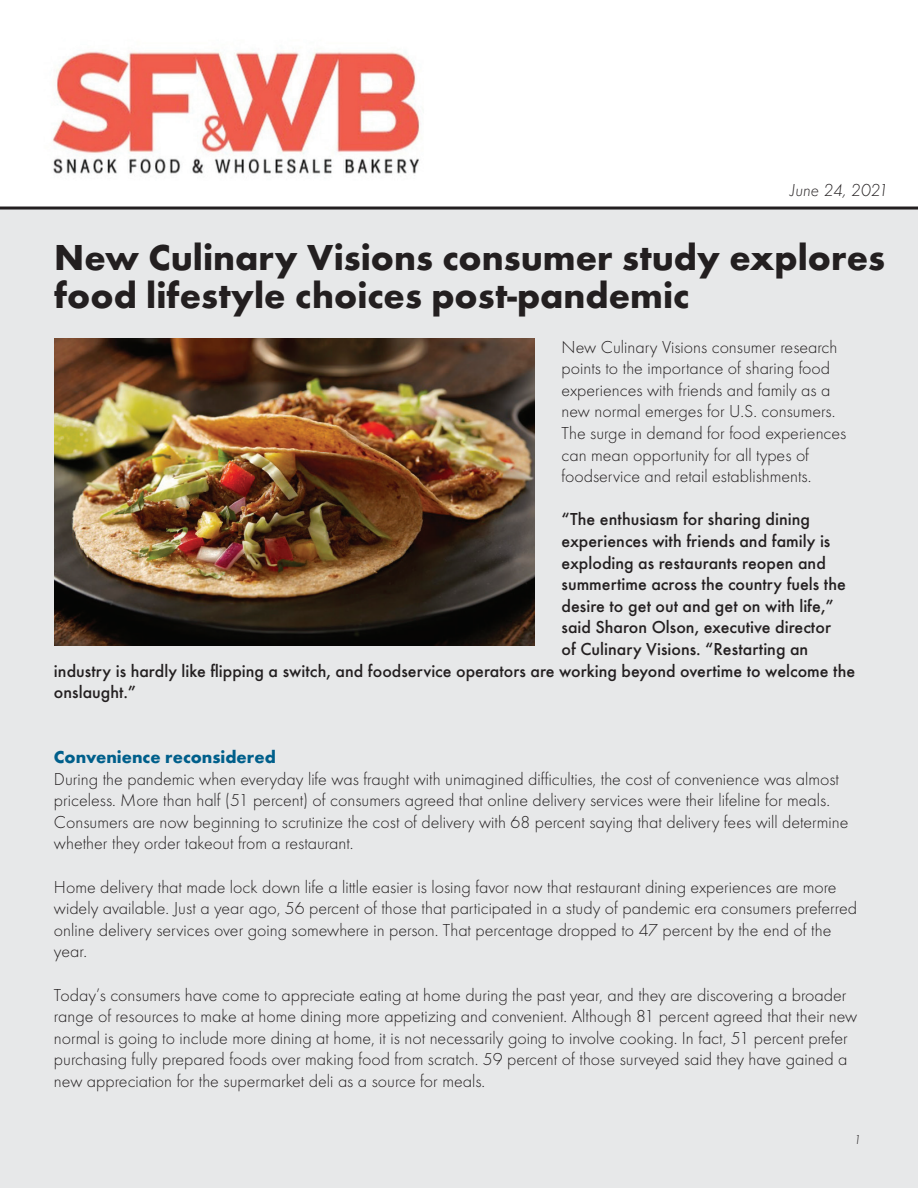
<style>
.page{position:relative;width:918px;height:1188px;background:#fff}
.page>*{position:absolute;margin:0;border:0;box-sizing:border-box;transform-origin:0 0}
.t1{font:700 37.5px/37.5px "Futura T";color:#231f20}
.t2{font:300 18px/21.6px "Futura T";color:#231f20}
.t3{font:500 18px "Futura T";color:#231f20}
.t4{font:700 18px "Futura T";color:#005f8b}
.t5{font:italic 300 18px "Futura T";color:#231f20}
.t6{font:italic 300 13.5px "Futura T";color:#231f20}
</style>
<div class="page">
<img style="left:52px;top:51px;width:369px;height:123px">
<div style="left:0;top:210px;width:918px;height:978px;background:#e7e8e9"></div>
<hr style="left:0;top:207px;width:918px;height:3px;background:#231f20">
<img style="left:54px;top:339px;width:481px;height:307px">
<p class="t5" style="left:789px;top:180px;width:101px">June 24, 2021</p>
<h1 class="t1" style="left:54px;top:239px;width:833px">New Culinary Visions consumer study explores food lifestyle choices post-pandemic</h1>
<p class="t2" style="left:562px;top:336px;width:286px">New Culinary Visions consumer research points to the importance of sharing food experiences with friends and family as a new normal emerges for U.S. consumers.<br>The surge in demand for food experiences can mean opportunity for all types of foodservice and retail establishments.</p>
<p class="t3" style="left:562px;top:509px;width:250px">“The enthusiasm for sharing dining</p>
<p class="t3" style="left:562px;top:531px;width:270px">experiences with friends and family is</p>
<p class="t3" style="left:562px;top:552px;width:266px">exploding as restaurants reopen and</p>
<p class="t3" style="left:562px;top:574px;width:286px">summertime across the country fuels the</p>
<p class="t3" style="left:562px;top:595px;width:274px">desire to get out and get on with life,”</p>
<p class="t3" style="left:562px;top:617px;width:271px">said Sharon Olson, executive director</p>
<p class="t3" style="left:562px;top:639px;width:248px">of Culinary Visions. “Restarting an</p>
<p class="t3" style="left:54px;top:660px;width:803px">industry is hardly like flipping a switch, and foodservice operators are working beyond overtime to welcome the</p>
<p class="t3" style="left:54px;top:682px;width:84px">onslaught.”</p>
<p class="t4" style="left:54px;top:746px;width:223px">Convenience reconsidered</p>
<p class="t2" style="left:54px;top:768px;width:796px">During the pandemic when everyday life was fraught with unimagined difficulties, the cost of convenience was almost priceless. More than half (51 percent) of consumers agreed that online delivery services were their lifeline for meals.<br>Consumers are now beginning to scrutinize the cost of delivery with 68 percent saying that delivery fees will determine whether they order takeout from a restaurant.</p>
<p class="t2" style="left:54px;top:876px;width:805px">Home delivery that made lock down life a little easier is losing favor now that restaurant dining experiences are more widely available. Just a year ago, 56 percent of those that participated in a study of pandemic era consumers preferred online delivery services over going somewhere in person. That percentage dropped to 47 percent by the end of the year.</p>
<p class="t2" style="left:54px;top:984px;width:805px">Today’s consumers have come to appreciate eating at home during the past year, and they are discovering a broader range of resources to make at home dining more appetizing and convenient. Although 81 percent agreed that their new normal is going to include more dining at home, it is not necessarily going to involve cooking. In fact, 51 percent prefer purchasing fully prepared foods over making food from scratch. 59 percent of those surveyed said they have gained a new appreciation for the supermarket deli as a source for meals.</p>
<p class="t6" style="left:854px;top:1132px;width:9px">1</p>
</div>
